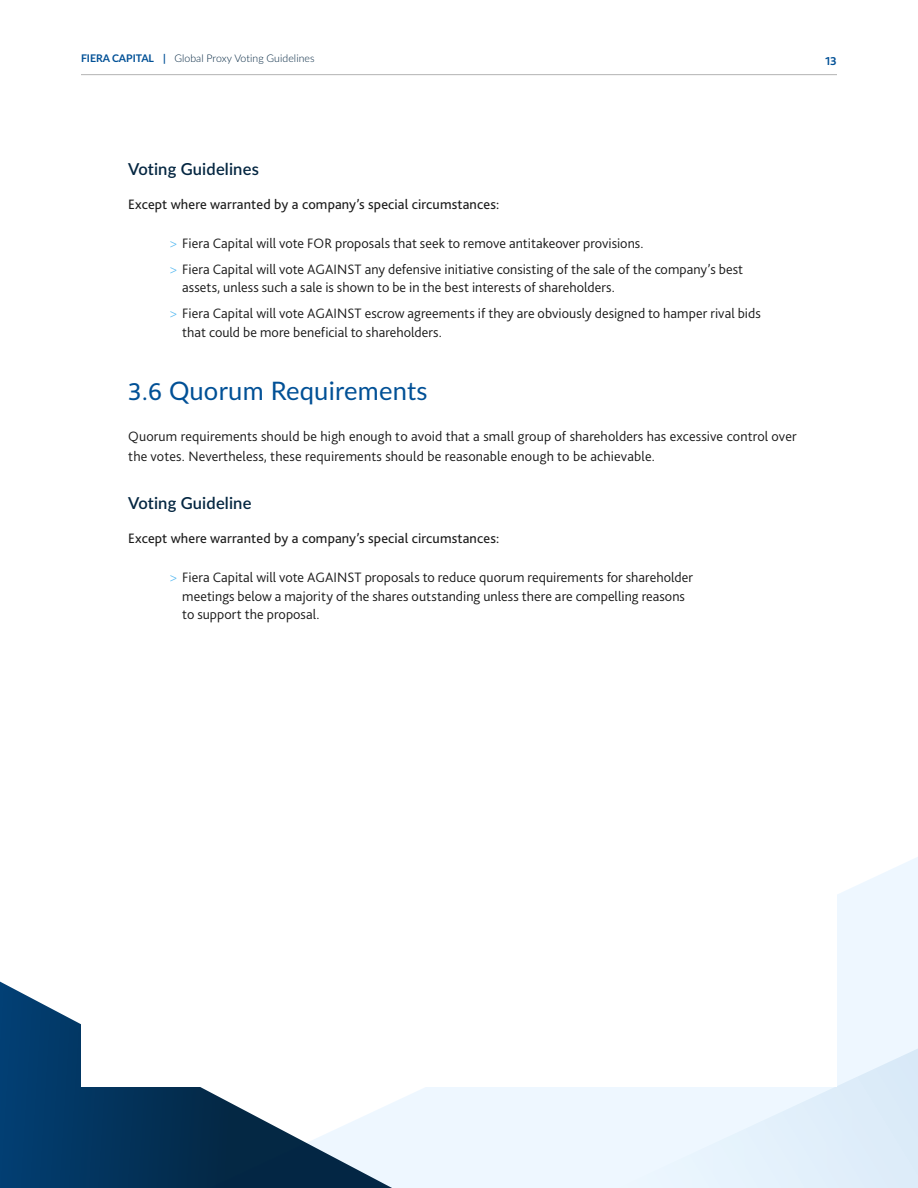
<style>
.page{position:relative;width:918px;height:1188px;background:#fff}
.page>*{position:absolute;margin:0;border:0;box-sizing:border-box;transform-origin:0 0}
.t1{font:25.5px "Lato";letter-spacing:.01em;color:#005096}
.t2{font:600 16.5px "Lato";letter-spacing:.01em;color:#042641}
.t3{font:300 14.25px/25.5px "Bliss 2";letter-spacing:.005em;color:#1a1a1a}
.t4{font:14.25px "Bliss 2";letter-spacing:.01em;color:#1a1a1a}
.t5{font:700 12px "Bliss 2";color:#005096}
.t6{font:300 10.5px "Lato";letter-spacing:.005em;color:#042641}
.s1{font-weight:700;color:#005096}
.s2{font-weight:200;color:#51b7f0}
.s3{font-family:"Bliss 2"}
</style>
<div class="page">
<svg style="left:837px;top:857px;width:81px;height:161px;background:#f0f7ff"></svg>
<svg style="left:402px;top:1018px;width:516px;height:170px;background:#e9f3fd"></svg>
<svg style="left:0;top:981px;width:402px;height:207px"></svg>
<div style="left:81px;top:108px;width:756px;height:979px;background:#fff"></div>
<hr style="left:81px;top:74px;width:756px;height:1px;background:#b3b3b3">
<p class="t6" style="left:81px;top:51px;width:235px"><span class="s1">FIERA CAPITAL |</span> Global Proxy Voting Guidelines</p>
<p class="t5" style="left:825px;top:53px;width:13px">13</p>
<p class="t2" style="left:128px;top:157px;width:132px">Voting Guidelines</p>
<p class="t4" style="left:128px;top:195px;width:372px">Except where warranted by a company’s special circumstances:</p>
<p class="t3" style="left:169px;top:230px;width:576px"><span class="s2">&gt;</span> Fiera Capital will vote FOR proposals that seek to remove antitakeover provisions.<br><span class="s2">&gt;</span> Fiera Capital will vote AGAINST any defensive initiative consisting of the sale of the company’s best</p>
<p class="t3" style="left:169px;top:274px;width:593px;text-indent:13px">assets, unless such a sale is shown to be in the best interests of shareholders.<br><span class="s2">&gt;</span> Fiera Capital will vote AGAINST escrow agreements if they are obviously designed to hamper rival bids</p>
<p class="t3" style="left:182px;top:319px;width:260px">that could be more beneficial to shareholders.</p>
<h1 class="t1" style="left:128px;top:373px;width:301px"><span class="s3">3.6</span> Quorum Requirements</h1>
<p class="t3" style="left:128px;top:426px;width:670px;line-height:20.2px">Quorum requirements should be high enough to avoid that a small group of shareholders has excessive control over the votes. Nevertheless, these requirements should be reasonable enough to be achievable.</p>
<p class="t2" style="left:128px;top:491px;width:125px">Voting Guideline</p>
<p class="t4" style="left:128px;top:529px;width:372px">Except where warranted by a company’s special circumstances:</p>
<p class="t3" style="left:182px;top:567px;width:512px;line-height:18.8px;text-indent:-13px"><span class="s2">&gt;</span> Fiera Capital will vote AGAINST proposals to reduce quorum requirements for shareholder meetings below a majority of the shares outstanding unless there are compelling reasons to support the proposal.</p>
</div>
